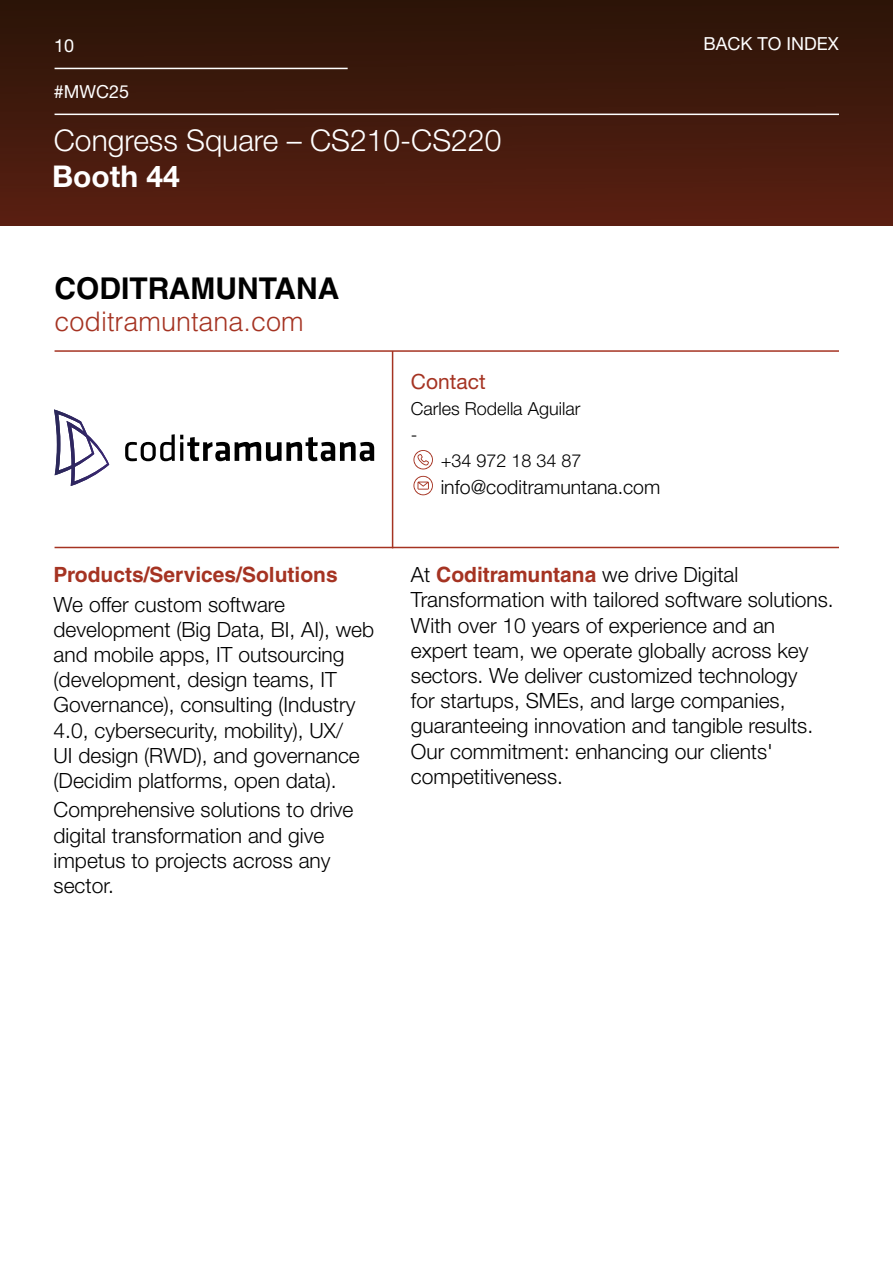
<style>
.page{position:relative;width:893px;height:1263px;background:#fff}
.page>*{position:absolute;margin:0;border:0;box-sizing:border-box;transform-origin:0 0}
.t1{font:300 30px "Helvetica Neue LT Std";color:#fff}
.t2{font:700 30px "Helvetica LT Std";color:#000}
.t3{font:700 30px "Helvetica Neue LT Std";color:#fff}
.t4{font:300 27px "Helvetica LT Std";color:#a53322}
.t5{font:300 21px/25.2px "Helvetica Neue LT Std";color:#000}
.t6{font:700 21px "Helvetica LT Std";color:#a53322}
.t7{font:21px "Helvetica Neue LT Std";color:#a53322}
.t8{font:300 19.5px "Helvetica Neue LT Std";color:#000}
.t9{font:300 18px/25.8px "Helvetica Neue LT Std";color:#000}
.t10{font:18px "Helvetica Neue LT Std";color:#fff}
.s1{font-family:"Helvetica LT Std";font-weight:700;color:#a53322}
</style>
<div class="page">
<img style="left:0;top:0;width:893px;height:225px">
<hr style="left:55px;top:68px;width:293px;height:1px;background:#fff">
<hr style="left:55px;top:114px;width:784px;height:1px;background:#fff">
<hr style="left:55px;top:547px;width:784px;height:1px;background:#a53322">
<hr style="left:55px;top:350px;width:784px;height:2px;background:#a53322">
<hr style="left:392px;top:351px;width:1px;height:197px;background:#a53322">
<svg style="left:125px;top:434px;width:249px;height:27px"></svg>
<svg style="left:54px;top:409px;width:55px;height:77px"></svg>
<svg style="left:413px;top:450px;width:20px;height:19px"></svg>
<svg style="left:413px;top:475px;width:20px;height:20px"></svg>
<p class="t10" style="left:54px;top:35px;width:22px">10</p>
<p class="t10" style="left:54px;top:81px;width:77px">#MWC25</p>
<h1 class="t1" style="left:54px;top:122px;width:449px">Congress Square – CS210-CS220</h1>
<h1 class="t3" style="left:52px;top:158px;width:129px">Booth 44</h1>
<h1 class="t2" style="left:55px;top:270px;width:286px">CODITRAMUNTANA</h1>
<p class="t4" style="left:55px;top:304px;width:251px">coditramuntana.com</p>
<p class="t7" style="left:411px;top:369px;width:76px">Contact</p>
<p class="t9" style="left:411px;top:395px;width:171px">Carles Rodella Aguilar -</p>
<p class="t9" style="left:441px;top:447px;width:142px">+34 972 18 34 87</p>
<p class="t8" style="left:441px;top:476px;width:221px">info@coditramuntana.com</p>
<p class="t10" style="left:704px;top:33px;width:137px">BACK TO INDEX</p>
<p class="t6" style="left:54px;top:562px;width:286px">Products/Services/Solutions</p>
<p class="t5" style="left:54px;top:591px;width:322px">We offer custom software development (Big Data, BI, AI), web and mobile apps, IT outsourcing (development, design teams, IT<br>Governance), consulting (Industry<br>4.0, cybersecurity, mobility), UX/<br>UI design (RWD), and governance (Decidim platforms, open data).</p>
<p class="t5" style="left:54px;top:797px;width:301px">Comprehensive solutions to drive digital transformation and give impetus to projects across any sector.</p>
<p class="t5" style="left:411px;top:562px;width:424px">At <span class="s1">Coditramuntana</span> we drive Digital Transformation with tailored software solutions.<br>With over 10 years of experience and an expert team, we operate globally across key sectors. We deliver customized technology<br>for startups, SMEs, and large companies, guaranteeing innovation and tangible results.<br>Our commitment: enhancing our clients' competitiveness.</p>
</div>
